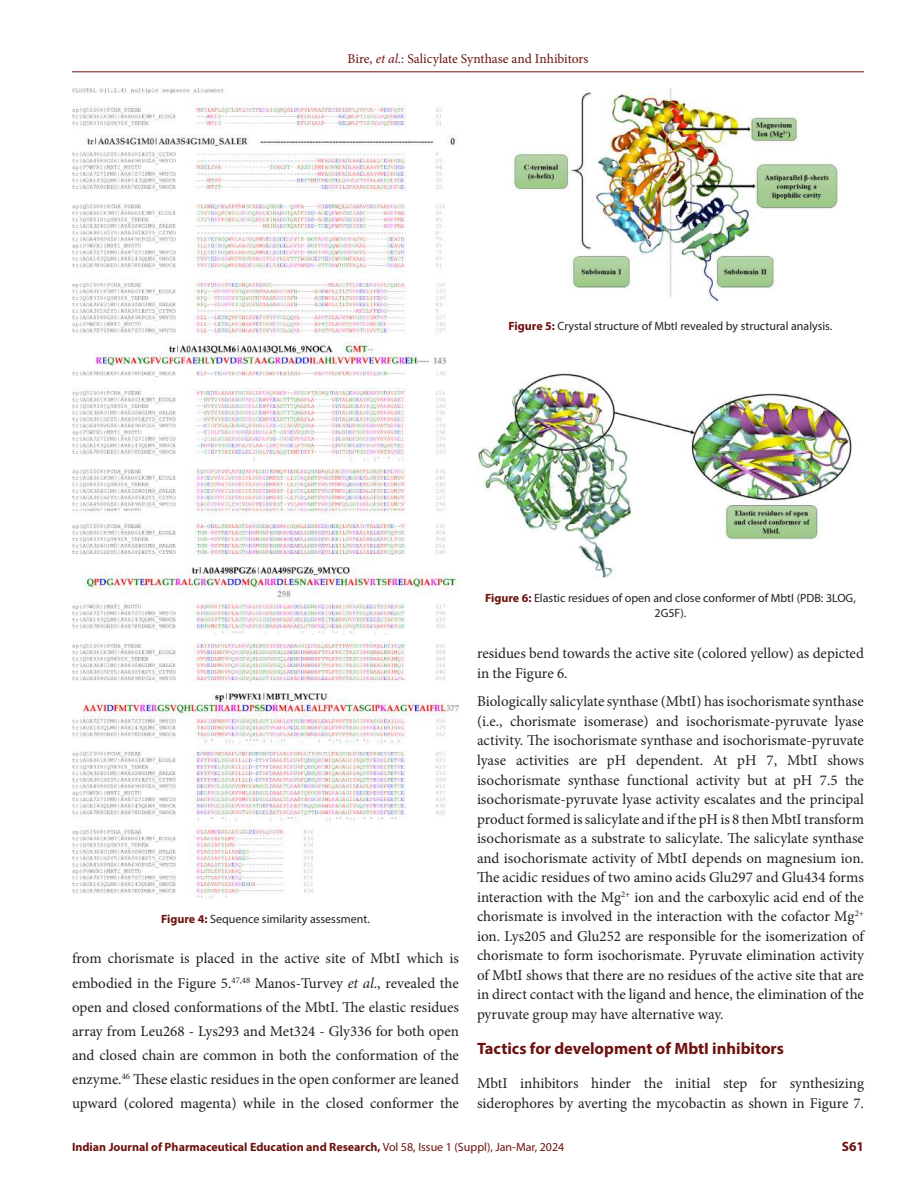
<style>
.page{position:relative;width:918px;height:1188px;background:#fff}
.page>*{position:absolute;margin:0;border:0;box-sizing:border-box;transform-origin:0 0}
.t1{font:700 16.5px "Myriad Pro";color:#6c120e}
.t2{font:15px/19.5px "Minion Pro";color:#231f20;text-align:justify}
.t3{font:13.5px "Minion Pro";letter-spacing:-.005em;color:#6c120e}
.t4{font:700 13.5px "Myriad Pro";color:#6c120e}
.t5{font:12px/15px "Myriad Pro";color:#231f20;text-align:center}
.t6{font:700 12px "Myriad Pro";color:#6c120e}
.s1{font-style:italic}
.s2{font-weight:700;color:#6c120e}
.s3{font-weight:400}
</style>
<div class="page">
<hr style="left:72px;top:72px;width:792px;height:1px;background:#6c120e">
<img style="left:72px;top:88px;width:387px;height:811px">
<img style="left:512px;top:88px;width:327px;height:218px">
<img style="left:477px;top:373px;width:375px;height:206px">
<p class="t3" style="left:348px;top:50px;width:242px">Bire, <span class="s1">et al.</span>: Salicylate Synthase and Inhibitors</p>
<p class="t5" style="left:509px;top:318px;width:325px"><span class="s2">Figure 5:</span> Crystal structure of MbtI revealed by structural analysis.</p>
<p class="t5" style="left:161px;top:911px;width:210px"><span class="s2">Figure 4:</span> Sequence similarity assessment.</p>
<p class="t2" style="left:72px;top:947px;width:389px;line-height:24px">from chorismate is placed in the active site of MbtI which is embodied in the Figure 5.<sup>47,48</sup> Manos-Turvey <span class="s1">et al</span>., revealed the open and closed conformations of the MbtI. The elastic residues array from Leu268 - Lys293 and Met324 - Gly336 for both open and closed chain are common in both the conformation of the enzyme.<sup>46</sup> These elastic residues in the open conformer are leaned upward (colored magenta) while in the closed conformer the</p>
<p class="t5" style="left:485px;top:591px;width:372px"><span class="s2">Figure 6:</span> Elastic residues of open and close conformer of MbtI (PDB: 3LOG,<br>2G5F).</p>
<p class="t2" style="left:477px;top:644px;width:389px">residues bend towards the active site (colored yellow) as depicted in the Figure 6.</p>
<p class="t2" style="left:477px;top:692px;width:389px">Biologically salicylate synthase (MbtI) has isochorismate synthase (i.e., chorismate isomerase) and isochorismate-pyruvate lyase activity. The isochorismate synthase and isochorismate-pyruvate lyase activities are pH dependent. At pH 7, MbtI shows isochorismate synthase functional activity but at pH 7.5 the isochorismate-pyruvate lyase activity escalates and the principal product formed is salicylate and if the pH is 8 then MbtI transform isochorismate as a substrate to salicylate. The salicylate synthase and isochorismate activity of MbtI depends on magnesium ion.<br>The acidic residues of two amino acids Glu297 and Glu434 forms interaction with the Mg<sup>2+</sup> ion and the carboxylic acid end of the chorismate is involved in the interaction with the cofactor Mg<sup>2+ </sup>ion. Lys205 and Glu252 are responsible for the isomerization of chorismate to form isochorismate. Pyruvate elimination activity of MbtI shows that there are no residues of the active site that are in direct contact with the ligand and hence, the elimination of the pyruvate group may have alternative way.</p>
<p class="t1" style="left:477px;top:1037px;width:308px">Tactics for development of MbtI inhibitors</p>
<p class="t2" style="left:477px;top:1074px;width:389px">MbtI inhibitors hinder the initial step for synthesizing siderophores by averting the mycobactin as shown in Figure 7.</p>
<p class="t6" style="left:72px;top:1139px;width:494px">Indian Journal of Pharmaceutical Education and Research, <span class="s3">Vol 58, Issue 1 (Suppl), Jan-Mar, 2024</span></p>
<p class="t4" style="left:842px;top:1137px;width:24px">S61</p>
</div>
